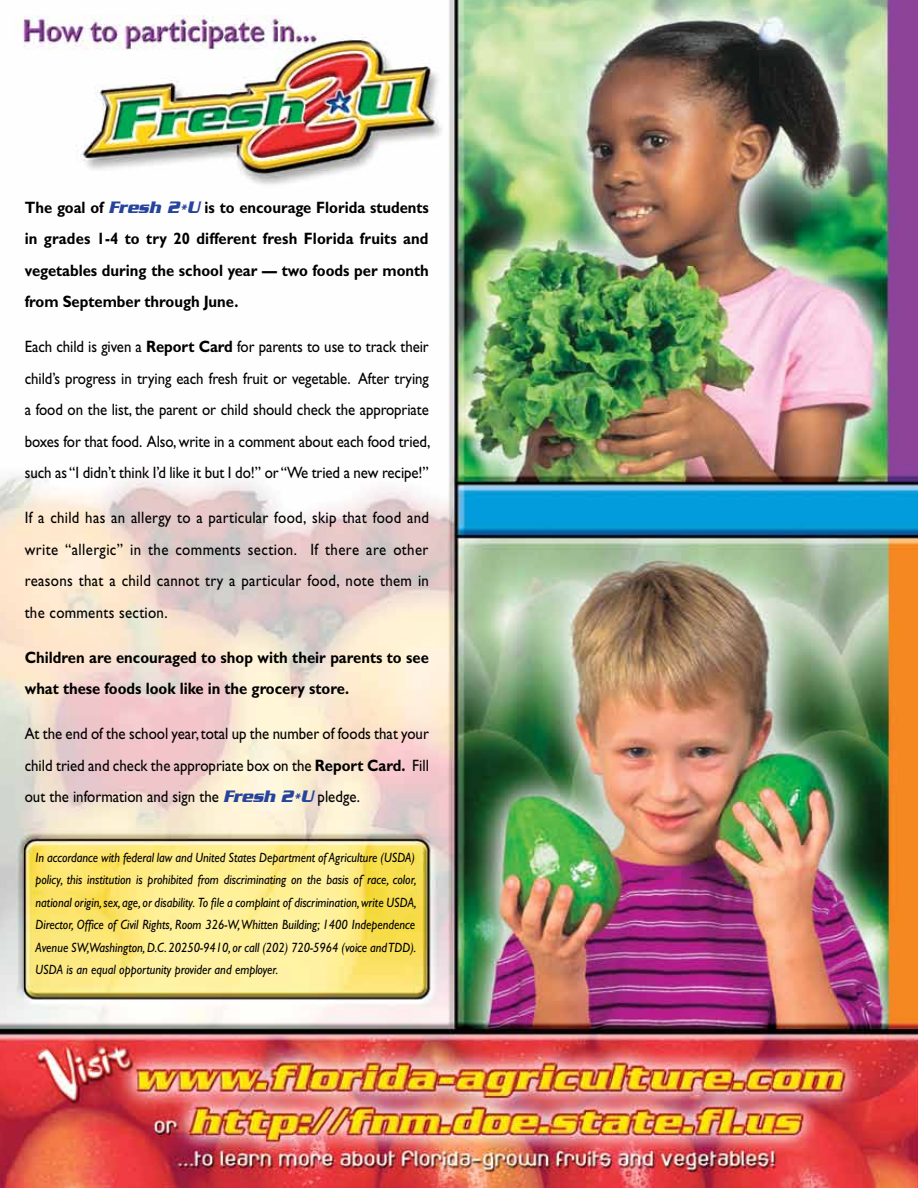
<style>
.page{position:relative;width:918px;height:1188px;background:#fff}
.page>*{position:absolute;margin:0;border:0;box-sizing:border-box;transform-origin:0 0}
.t1{font:16.5px/31.5px "Gill Sans";color:#000;text-align:justify;scale:.9 1}
.t2{font:700 16.5px/31.5px "Gill Sans";color:#000;text-align:justify;scale:.9 1}
.t3{font:italic 13.5px/22.5px "Gill Sans";color:#000;text-align:justify;scale:.9 1}
.s1{font-family:"Serpentine ICG";font-style:italic;font-size:18px;color:#27449c}
.s2{font-family:"Serpentine ICG";font-style:italic;font-size:18.3px;color:#27449c}
.s3{font-weight:700}
.s4{font-family:"Serpentine ICG";font-weight:700;font-style:italic;font-size:18px;color:#27449c}
.s5{font-family:"Serpentine ICG";font-weight:700;font-style:italic;font-size:18.3px;color:#27449c}
</style>
<div class="page">
<img style="left:0;top:0;width:918px;height:1188px">
<p class="t2" style="left:25px;top:191px;width:451px">The goal of <span class="s1">Fresh 2</span><span class="s2">*</span><span class="s1">U</span> is to encourage Florida students in grades 1-4 to try 20 different fresh Florida fruits and vegetables during the school year — two foods per month from September through June.</p>
<p class="t1" style="left:25px;top:331px;width:452px">Each child is given a <span class="s3">Report Card</span> for parents to use to track their child’s progress in trying each fresh fruit or vegetable. After trying a food on the list, the parent or child should check the appropriate boxes for that food. Also, write in a comment about each food tried, such as “I didn’t think I’d like it but I do!” or “We tried a new recipe!”</p>
<p class="t1" style="left:25px;top:502px;width:451px">If a child has an allergy to a particular food, skip that food and write “allergic” in the comments section. If there are other reasons that a child cannot try a particular food, note them in the comments section.</p>
<p class="t2" style="left:25px;top:641px;width:451px">Children are encouraged to shop with their parents to see what these foods look like in the grocery store.</p>
<p class="t1" style="left:25px;top:718px;width:451px">At the end of the school year, total up the number of foods that your child tried and check the appropriate box on the <span class="s3">Report Card.</span> Fill out the information and sign the <span class="s4">Fresh 2</span><span class="s5">*</span><span class="s4">U</span> pledge.</p>
<p class="t3" style="left:36px;top:846px;width:425px">In accordance with federal law and United States Department of Agriculture (USDA) policy, this institution is prohibited from discriminating on the basis of race, color, national origin, sex, age, or disability. To file a complaint of discrimination, write USDA, Director, Office of Civil Rights, Room 326-W, Whitten Building; 1400 Independence Avenue SW,Washington, D.C. 20250-9410, or call (202) 720-5964 (voice and TDD).<br>USDA is an equal opportunity provider and employer.</p>
</div>
